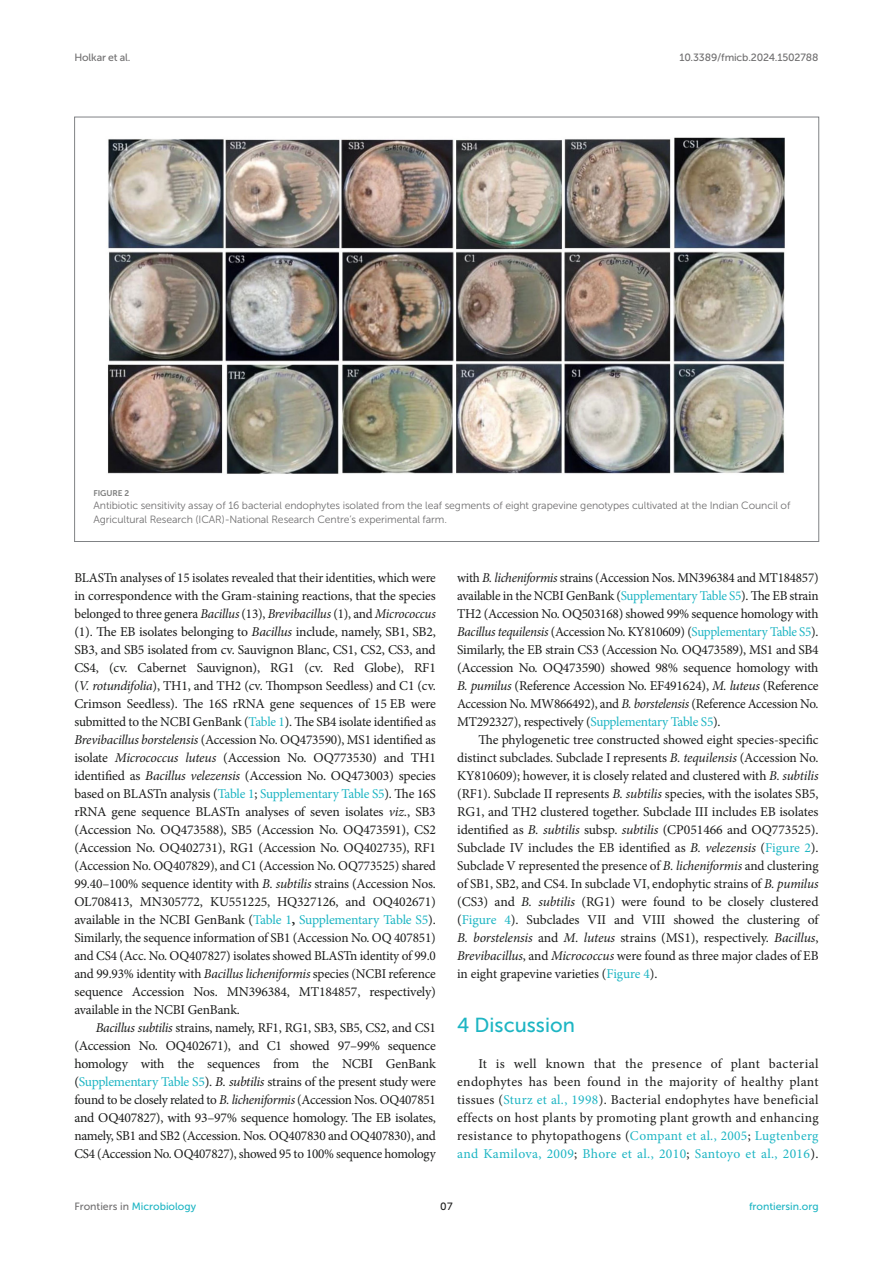
<style>
.page{position:relative;width:893px;height:1263px;background:#fff}
.page>*{position:absolute;margin:0;border:0;box-sizing:border-box;transform-origin:0 0}
.HEAD_1{font:20.25px "Museo Sans 500";color:#1db5c3}
.TEXT{font:13.5px/18px "Minion Pro";letter-spacing:-.015em;color:#1b1c1b;text-align:justify}
.FIG_LEG{font:10.5px/13.5px "Museo Sans 300";letter-spacing:-.01em;color:#706f70}
.t1{font:10.5px "Museo Sans 500";color:#1db5c3}
.t2{font:10.5px "Museo Sans 500";letter-spacing:-.015em;color:#706f70}
.t3{font:10.5px "Museo Sans 500";color:#1b1c1b}
.FIG_HD{font:8.25px "Museo Sans 700";letter-spacing:-.01em;color:#7e7f7f}
.s1{font-style:italic}
.s2{color:#1db5c3}
.s3{font-weight:700}
.s4{color:#706f70}
</style>
<div class="page">
<img style="left:108px;top:137px;width:677px;height:337px">
<p class="t2" style="left:74px;top:51px;width:58px">Holkar et al.</p>
<p class="t2" style="left:679px;top:51px;width:141px">10.3389/fmicb.2024.1502788</p>
<p class="FIG_HD" style="left:94px;top:488px;width:37px">FIGURE 2</p>
<p class="FIG_LEG" style="left:94px;top:499px;width:698px">Antibiotic sensitivity assay of 16 bacterial endophytes isolated from the leaf segments of eight grapevine genotypes cultivated at the Indian Council of<br>Agricultural Research (ICAR)-National Research Centre’s experimental farm.</p>
<p class="TEXT" style="left:74px;top:569px;width:363px">BLASTn analyses of 15 isolates revealed that their identities, which were in correspondence with the Gram-staining reactions, that the species belonged to three genera <span class="s1">Bacillus</span> (13), <span class="s1">Brevibacillus</span> (1), and <span class="s1">Micrococcus </span>(1). The EB isolates belonging to <span class="s1">Bacillus</span> include, namely, SB1, SB2, SB3, and SB5 isolated from cv. Sauvignon Blanc, CS1, CS2, CS3, and CS4, (cv. Cabernet Sauvignon), RG1 (cv. Red Globe), RF1 (<span class="s1">V. rotundifolia</span>), TH1, and TH2 (cv. Thompson Seedless) and C1 (cv.<br>Crimson Seedless). The 16S rRNA gene sequences of 15 EB were submitted to the NCBI GenBank (<span class="s2">Table 1</span>). The SB4 isolate identified as <span class="s1">Brevibacillus borstelensis</span> (Accession No. OQ473590), MS1 identified as isolate <span class="s1">Micrococcus luteus</span> (Accession No. OQ773530) and TH1 identified as <span class="s1">Bacillus velezensis</span> (Accession No. OQ473003) species based on BLASTn analysis (<span class="s2">Table 1</span>; <span class="s2">Supplementary Table S5</span>). The 16S rRNA gene sequence BLASTn analyses of seven isolates <span class="s1">viz.</span>, SB3 (Accession No. OQ473588), SB5 (Accession No. OQ473591), CS2 (Accession No. OQ402731), RG1 (Accession No. OQ402735), RF1 (Accession No. OQ407829), and C1 (Accession No. OQ773525) shared 99.40–100% sequence identity with <span class="s1">B. subtilis</span> strains (Accession Nos.<br>OL708413, MN305772, KU551225, HQ327126, and OQ402671) available in the NCBI GenBank (<span class="s2">Table 1</span><span class="s3">,</span> <span class="s2">Supplementary Table S5</span>).<br>Similarly, the sequence information of SB1 (Accession No. OQ 407851) and CS4 (Acc. No. OQ407827) isolates showed BLASTn identity of 99.0 and 99.93% identity with <span class="s1">Bacillus licheniformis</span> species (NCBI reference sequence Accession Nos. MN396384, MT184857, respectively) available in the NCBI GenBank.</p>
<p class="TEXT" style="left:74px;top:1019px;width:363px;text-indent:21px"><span class="s1">Bacillus subtilis</span> strains, namely, RF1, RG1, SB3, SB5, CS2, and CS1 (Accession No. OQ402671), and C1 showed 97–99% sequence homology with the sequences from the NCBI GenBank (<span class="s2">Supplementary Table S5</span>). <span class="s1">B. subtilis</span> strains of the present study were found to be closely related to <span class="s1">B. licheniformis</span> (Accession Nos. OQ407851 and OQ407827), with 93–97% sequence homology. The EB isolates, namely, SB1 and SB2 (Accession. Nos. OQ407830 and OQ407830), and CS4 (Accession No. OQ407827), showed 95 to 100% sequence homology</p>
<p class="TEXT" style="left:457px;top:569px;width:363px">with <span class="s1">B. licheniformis</span> strains (Accession Nos. MN396384 and MT184857) available in the NCBI GenBank (<span class="s2">Supplementary Table S5</span>). The EB strain TH2 (Accession No. OQ503168) showed 99% sequence homology with <span class="s1">Bacillus tequilensis</span> (Accession No. KY810609) (<span class="s2">Supplementary Table S5</span>).<br>Similarly, the EB strain CS3 (Accession No. OQ473589), MS1 and SB4 (Accession No. OQ473590) showed 98% sequence homology with <span class="s1">B. pumilus</span> (Reference Accession No. EF491624), <span class="s1">M. luteus</span> (Reference Accession No. MW866492), and <span class="s1">B. borstelensis</span> (Reference Accession No.<br>MT292327), respectively (<span class="s2">Supplementary Table S5</span>).</p>
<p class="TEXT" style="left:457px;top:731px;width:363px;text-indent:21px">The phylogenetic tree constructed showed eight species-specific distinct subclades. Subclade I represents <span class="s1">B. tequilensis</span> (Accession No.<br>KY810609); however, it is closely related and clustered with <span class="s1">B. subtilis </span>(RF1). Subclade II represents <span class="s1">B. subtilis</span> species, with the isolates SB5, RG1, and TH2 clustered together. Subclade III includes EB isolates identified as <span class="s1">B. subtilis</span> subsp. <span class="s1">subtilis</span> (CP051466 and OQ773525).<br>Subclade IV includes the EB identified as <span class="s1">B. velezensis</span> (<span class="s2">Figure 2</span>).<br>Subclade V represented the presence of <span class="s1">B. licheniformis</span> and clustering of SB1, SB2, and CS4. In subclade VI, endophytic strains of <span class="s1">B. pumilus </span>(CS3) and <span class="s1">B. subtilis</span> (RG1) were found to be closely clustered (<span class="s2">Figure 4</span>). Subclades VII and VIII showed the clustering of <span class="s1">B. borstelensis</span> and <span class="s1">M. luteus</span> strains (MS1), respectively. <span class="s1">Bacillus</span>, <span class="s1">Brevibacillus</span>, and <span class="s1">Micrococcus</span> were found as three major clades of EB in eight grapevine varieties (<span class="s2">Figure 4</span>).</p>
<p class="HEAD_1" style="left:457px;top:1014px;width:119px">4 Discussion</p>
<p class="TEXT" style="left:457px;top:1055px;width:363px;text-indent:21px">It is well known that the presence of plant bacterial endophytes has been found in the majority of healthy plant tissues (<span class="s2">Sturz et al., 1998</span>). Bacterial endophytes have beneficial effects on host plants by promoting plant growth and enhancing resistance to phytopathogens (<span class="s2">Compant et al., 2005</span>; <span class="s2">Lugtenberg and Kamilova, 2009</span>; <span class="s2">Bhore et al., 2010</span>; <span class="s2">Santoyo et al., 2016</span>).</p>
<p class="t1" style="left:74px;top:1200px;width:123px"><span class="s4">Frontiers in</span> Microbiology</p>
<p class="t3" style="left:440px;top:1200px;width:14px">07</p>
<p class="t1" style="left:749px;top:1200px;width:71px">frontiersin.org</p>
</div>
